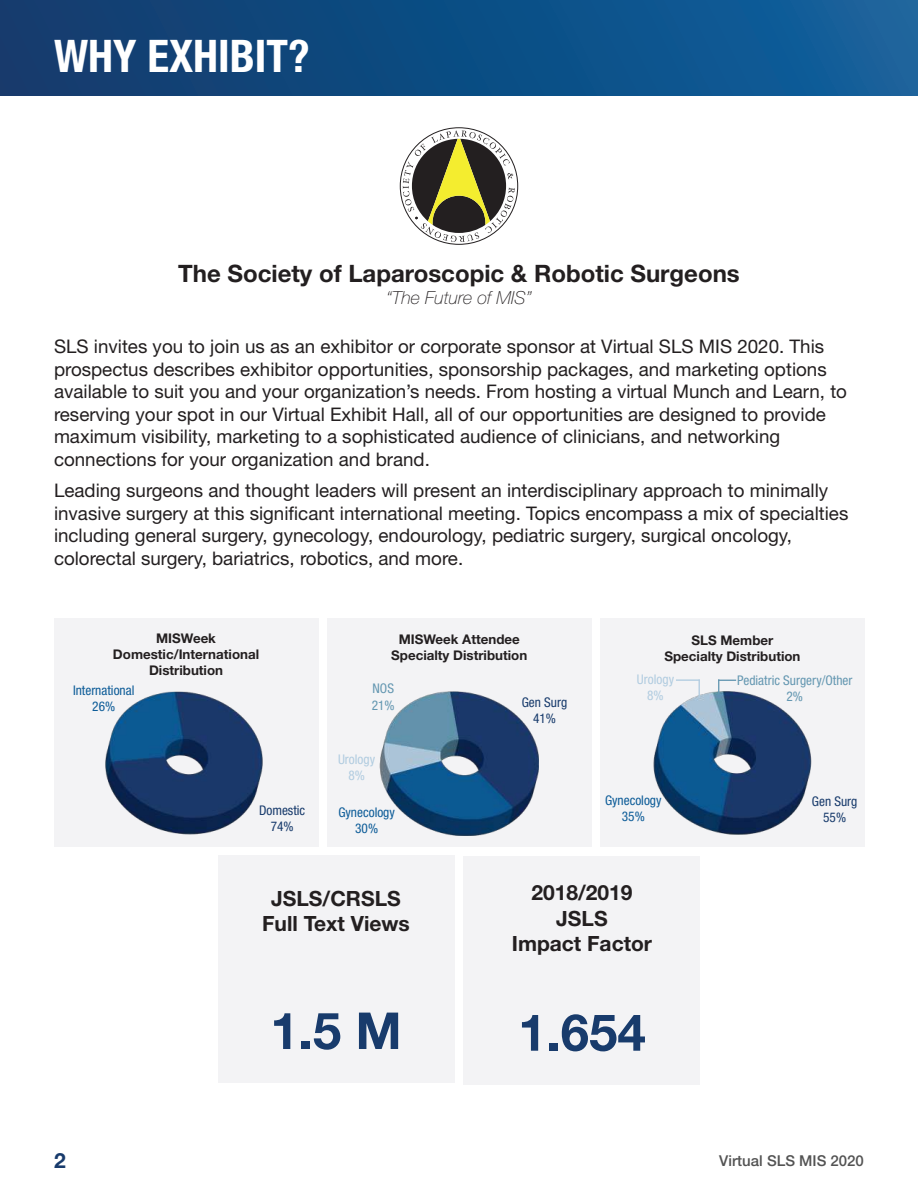
<style>
.page{position:relative;width:918px;height:1188px;background:#fff}
.page>*{position:absolute;margin:0;border:0;box-sizing:border-box;transform-origin:0 0}
.t1{font:700 51px "Helvetica Neue LT Std";color:#183b6c}
.t2{font:700 condensed 45px "Helvetica Neue LT Std";color:#fff}
.t3{font:700 24px "Helvetica Neue LT Std";color:#231f20}
.t4{font:700 21px/25.2px "Helvetica Neue LT Std";color:#231f20;text-align:center}
.t5{font:700 21px "Helvetica Neue LT Std";color:#183b6c}
.t6{font:18.75px/22.5px "Helvetica Neue LT Std";color:#231f20}
.t7{font:italic 100 18px "Helvetica Neue LT Std";color:#231f20}
.t8{font:500 15px "Helvetica Neue LT Std";color:#535353}
.t9{font:700 13.35px/16px "Helvetica Neue LT Std";color:#231f20;text-align:center}
.t10{font:condensed 13.35px/16px "Helvetica Neue LT Std";color:#0d5c98;text-align:center}
.t11{font:condensed 13.35px/16px "Helvetica Neue LT Std";color:#183b6c;text-align:center}
.t12{font:condensed 13.35px/16px "Helvetica Neue LT Std";color:#6497b1}
.t13{font:condensed 13.35px/16px "Helvetica Neue LT Std";color:#b1cce0;text-align:center}
</style>
<div class="page">
<div style="left:0;top:0;width:918px;height:1188px;background:linear-gradient(to right,#153e6e,#15649f)"></div>
<div style="left:0;top:1121px;width:918px;height:67px;background:#fff"></div>
<div style="left:0;top:97px;width:918px;height:1037px;background:#fff"></div>
<svg style="left:403px;top:130px;width:112px;height:112px"></svg>
<div style="left:54px;top:619px;width:264px;height:228px;background:#f3f3f5"></div>
<img style="left:105px;top:691px;width:158px;height:143px">
<div style="left:327px;top:619px;width:264px;height:228px;background:#f3f3f5"></div>
<img style="left:380px;top:691px;width:159px;height:145px">
<div style="left:600px;top:619px;width:265px;height:228px;background:#f3f3f5"></div>
<img style="left:654px;top:691px;width:157px;height:143px">
<svg style="left:718px;top:679px;width:18px;height:15px"></svg>
<svg style="left:699px;top:681px;width:1px;height:17px"></svg>
<hr style="left:676px;top:679px;width:24px;height:2px;background:#b1cce0">
<div style="left:464px;top:856px;width:236px;height:228px;background:#f3f3f5"></div>
<div style="left:218px;top:856px;width:236px;height:227px;background:#f3f3f5"></div>
<h2 class="t2" style="left:54px;top:29px;width:257px">WHY EXHIBIT?</h2>
<p class="t3" style="left:178px;top:259px;width:563px">The Society of Laparoscopic &amp; Robotic Surgeons</p>
<p class="t7" style="left:387px;top:287px;width:146px">“The Future of MIS”</p>
<p class="t6" style="left:54px;top:335px;width:795px">SLS invites you to join us as an exhibitor or corporate sponsor at Virtual SLS MIS 2020. This prospectus describes exhibitor opportunities, sponsorship packages, and marketing options available to suit you and your organization’s needs. From hosting a virtual Munch and Learn, to reserving your spot in our Virtual Exhibit Hall, all of our opportunities are designed to provide maximum visibility, marketing to a sophisticated audience of clinicians, and networking connections for your organization and brand.</p>
<p class="t6" style="left:54px;top:479px;width:796px">Leading surgeons and thought leaders will present an interdisciplinary approach to minimally invasive surgery at this significant international meeting. Topics encompass a mix of specialties including general surgery, gynecology, endourology, pediatric surgery, surgical oncology, colorectal surgery, bariatrics, robotics, and more.</p>
<p class="t9" style="left:113px;top:630px;width:148px">MISWeek<br>Domestic/International<br>Distribution</p>
<p class="t10" style="left:73px;top:682px;width:63px">International<br>26%</p>
<p class="t11" style="left:259px;top:803px;width:48px">Domestic<br>74%</p>
<p class="t9" style="left:391px;top:631px;width:138px">MISWeek Attendee<br>Specialty Distribution</p>
<p class="t12" style="left:372px;top:681px;width:24px">NOS<br>21%</p>
<p class="t11" style="left:522px;top:694px;width:47px">Gen Surg<br>41%</p>
<p class="t13" style="left:338px;top:751px;width:39px">Urology<br>8%</p>
<p class="t10" style="left:338px;top:805px;width:58px">Gynecology<br>30%</p>
<p class="t9" style="left:664px;top:632px;width:138px">SLS Member<br>Specialty Distribution</p>
<p class="t13" style="left:637px;top:671px;width:39px">Urology<br>8%</p>
<p class="t12" style="left:737px;top:672px;width:117px;text-align:center">Pediatric Surgery/Other<br>2%</p>
<p class="t10" style="left:605px;top:793px;width:58px">Gynecology<br>35%</p>
<p class="t11" style="left:812px;top:793px;width:47px">Gen Surg<br>55%</p>
<p class="t4" style="left:262px;top:886px;width:149px">JSLS/CRSLS<br>Full Text Views</p>
<h1 class="t1" style="left:270px;top:999px;width:133px">1.5 M</h1>
<p class="t4" style="left:512px;top:880px;width:142px">2018/2019<br>JSLS<br>Impact Factor</p>
<h1 class="t1" style="left:518px;top:1001px;width:129px">1.654</h1>
<p class="t5" style="left:54px;top:1148px;width:13px">2</p>
<p class="t8" style="left:719px;top:1152px;width:146px">Virtual SLS MIS 2020</p>
</div>
